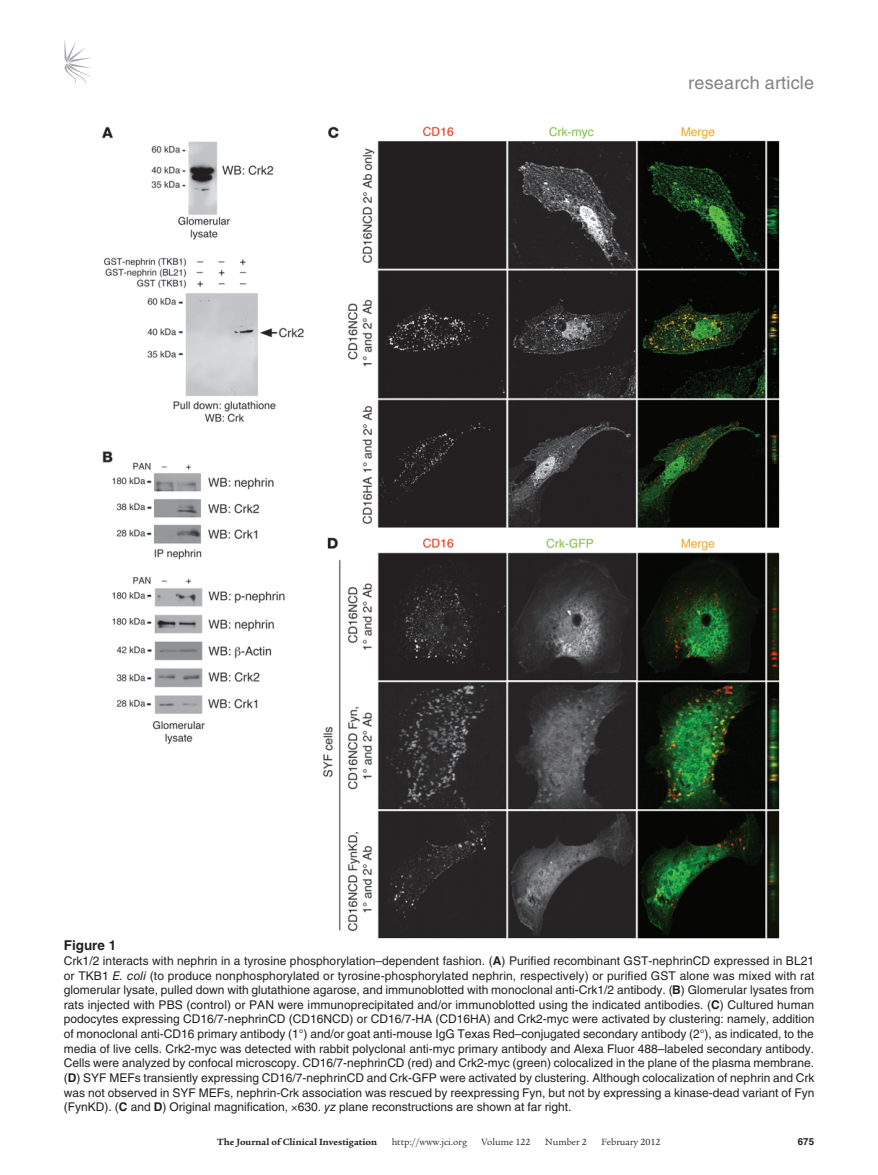
<style>
.page{position:relative;width:878px;height:1175px;background:#fff}
.page>*{position:absolute;margin:0;border:0;box-sizing:border-box;transform-origin:0 0}
.t1{font:18px "Helvetica LT Std";letter-spacing:.01em;color:#808285}
.t2{font:700 13.5px "Helvetica LT Std";color:#231f20}
.t3{font:12px/14.7px "Helvetica LT Std";color:#231f20;text-align:justify}
.t4{font:9.75px "Legacy Serif Std";color:#231f20}
.t5{font:700 9.75px "Legacy Serif Std";color:#231f20}
.t6{font:700 9.75px "Helvetica LT Std";color:#231f20}
.s1{font-weight:700}
.s2{font-style:italic}
</style>
<div class="page">
<svg style="left:64px;top:40px;width:27px;height:45px"></svg>
<img style="left:102px;top:126px;width:678px;height:813px">
<h1 class="t1" style="left:688px;top:73px;width:127px">research article</h1>
<p class="t2" style="left:64px;top:937px;width:54px">Figure 1</p>
<p class="t3" style="left:64px;top:953px;width:752px">Crk1/2 interacts with nephrin in a tyrosine phosphorylation–dependent fashion. (<span class="s1">A</span>) Purified recombinant GST-nephrinCD expressed in BL21 or TKB1 <span class="s2">E. coli</span> (to produce nonphosphorylated or tyrosine-phosphorylated nephrin, respectively) or purified GST alone was mixed with rat glomerular lysate, pulled down with glutathione agarose, and immunoblotted with monoclonal anti-Crk1/2 antibody. (<span class="s1">B</span>) Glomerular lysates from rats injected with PBS (control) or PAN were immunoprecipitated and/or immunoblotted using the indicated antibodies. (<span class="s1">C</span>) Cultured human podocytes expressing CD16/7-nephrinCD (CD16NCD) or CD16/7-HA (CD16HA) and Crk2-myc were activated by clustering: namely, addition of monoclonal anti-CD16 primary antibody (1°) and/or goat anti-mouse IgG Texas Red–conjugated secondary antibody (2°), as indicated, to the media of live cells. Crk2-myc was detected with rabbit polyclonal anti-myc primary antibody and Alexa Fluor 488–labeled secondary antibody.<br>Cells were analyzed by confocal microscopy. CD16/7-nephrinCD (red) and Crk2-myc (green) colocalized in the plane of the plasma membrane. (<span class="s1">D</span>) SYF MEFs transiently expressing CD16/7-nephrinCD and Crk-GFP were activated by clustering. Although colocalization of nephrin and Crk was not observed in SYF MEFs, nephrin-Crk association was rescued by reexpressing Fyn, but not by expressing a kinase-dead variant of Fyn (FynKD). (<span class="s1">C</span> and <span class="s1">D</span>) Original magnification, 630. <span class="s2">yz</span> plane reconstructions are shown at far right.</p>
<p class="t5" style="left:217px;top:1135px;width:161px">The Journal of Clinical Investigation</p>
<p class="t4" style="left:391px;top:1136px;width:77px">http://www.jci.org</p>
<p class="t4" style="left:481px;top:1136px;width:50px">Volume 122</p>
<p class="t4" style="left:545px;top:1136px;width:43px">Number 2</p>
<p class="t4" style="left:601px;top:1136px;width:61px">February 2012</p>
<p class="t6" style="left:797px;top:1135px;width:18px">675</p>
</div>
